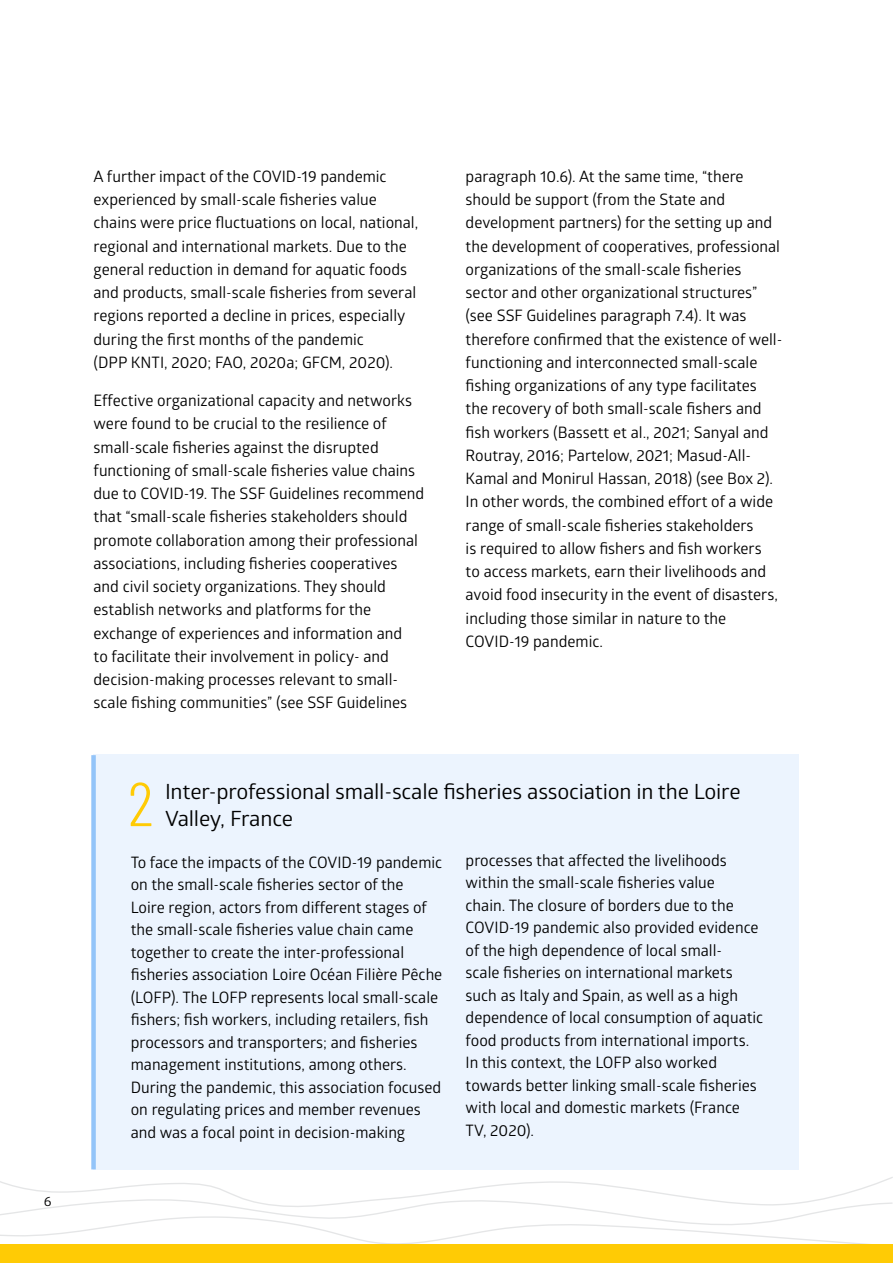
<style>
.page{position:relative;width:893px;height:1263px;background:#fff}
.page>*{position:absolute;margin:0;border:0;box-sizing:border-box;transform-origin:0 0}
.t1{font:300 61.8px "Barlow Condensed";color:#ffcb05;scale:1.05 1}
.t2{font:21px/27px "Glober";letter-spacing:-.01em;color:#000;scale:1.05 1}
.t3{font:15.75px/23.2px "Glober";color:#000}
.t4{font:13.5px "Glober";color:#000;scale:1.05 1}
</style>
<div class="page">
<div style="left:94px;top:754px;width:705px;height:415px;background:#ecf4fe"></div>
<div style="left:91px;top:755px;width:5px;height:414px;background:#93c4f9"></div>
<svg style="left:0;top:1177px;width:893px;height:67px"></svg>
<div style="left:0;top:1244px;width:893px;height:19px;background:#ffcb05"></div>
<p class="t4" style="left:44px;top:1192px;width:9px">6</p>
<p class="t3" style="left:94px;top:164px;width:326px">A further impact of the COVID-19 pandemic experienced by small-scale fisheries value chains were price fluctuations on local, national, regional and international markets. Due to the general reduction in demand for aquatic foods and products, small-scale fisheries from several regions reported a decline in prices, especially during the first months of the pandemic<br>(DPP KNTI, 2020; FAO, 2020a; GFCM, 2020).</p>
<p class="t3" style="left:94px;top:388px;width:332px">Effective organizational capacity and networks were found to be crucial to the resilience of small-scale fisheries against the disrupted functioning of small-scale fisheries value chains due to COVID-19. The SSF Guidelines recommend that “small-scale fisheries stakeholders should promote collaboration among their professional associations, including fisheries cooperatives and civil society organizations. They should establish networks and platforms for the exchange of experiences and information and<br>to facilitate their involvement in policy- and decision-making processes relevant to small&shy;scale fishing communities” (see SSF Guidelines</p>
<p class="t3" style="left:466px;top:164px;width:318px">paragraph 10.6). At the same time, “there should be support (from the State and development partners) for the setting up and the development of cooperatives, professional organizations of the small-scale fisheries sector and other organizational structures” (see SSF Guidelines paragraph 7.4). It was therefore confirmed that the existence of well&shy;functioning and interconnected small-scale fishing organizations of any type facilitates the recovery of both small-scale fishers and fish workers (Bassett et al., 2021; Sanyal and Routray, 2016; Partelow, 2021; Masud-All-Kamal and Monirul Hassan, 2018) (see Box 2).<br>In other words, the combined effort of a wide range of small-scale fisheries stakeholders<br>is required to allow fishers and fish workers<br>to access markets, earn their livelihoods and avoid food insecurity in the event of disasters, including those similar in nature to the COVID-19 pandemic.</p>
<h1 class="t1" style="left:128px;top:765px;width:26px">2</h1>
<h2 class="t2" style="left:165px;top:777px;width:550px">Inter-professional small-scale fisheries association in the Loire<br>Valley, France</h2>
<p class="t3" style="left:131px;top:850px;width:313px;line-height:22.5px">To face the impacts of the COVID-19 pandemic on the small-scale fisheries sector of the<br>Loire region, actors from different stages of the small-scale fisheries value chain came together to create the inter-professional fisheries association Loire Océan Filière Pêche (LOFP). The LOFP represents local small-scale fishers; fish workers, including retailers, fish processors and transporters; and fisheries management institutions, among others.<br>During the pandemic, this association focused on regulating prices and member revenues and was a focal point in decision-making</p>
<p class="t3" style="left:466px;top:848px;width:299px;line-height:22.5px">processes that affected the livelihoods within the small-scale fisheries value<br>chain. The closure of borders due to the COVID-19 pandemic also provided evidence of the high dependence of local small-<br>scale fisheries on international markets such as Italy and Spain, as well as a high dependence of local consumption of aquatic food products from international imports.<br>In this context, the LOFP also worked towards better linking small-scale fisheries with local and domestic markets (France TV, 2020).</p>
</div>
